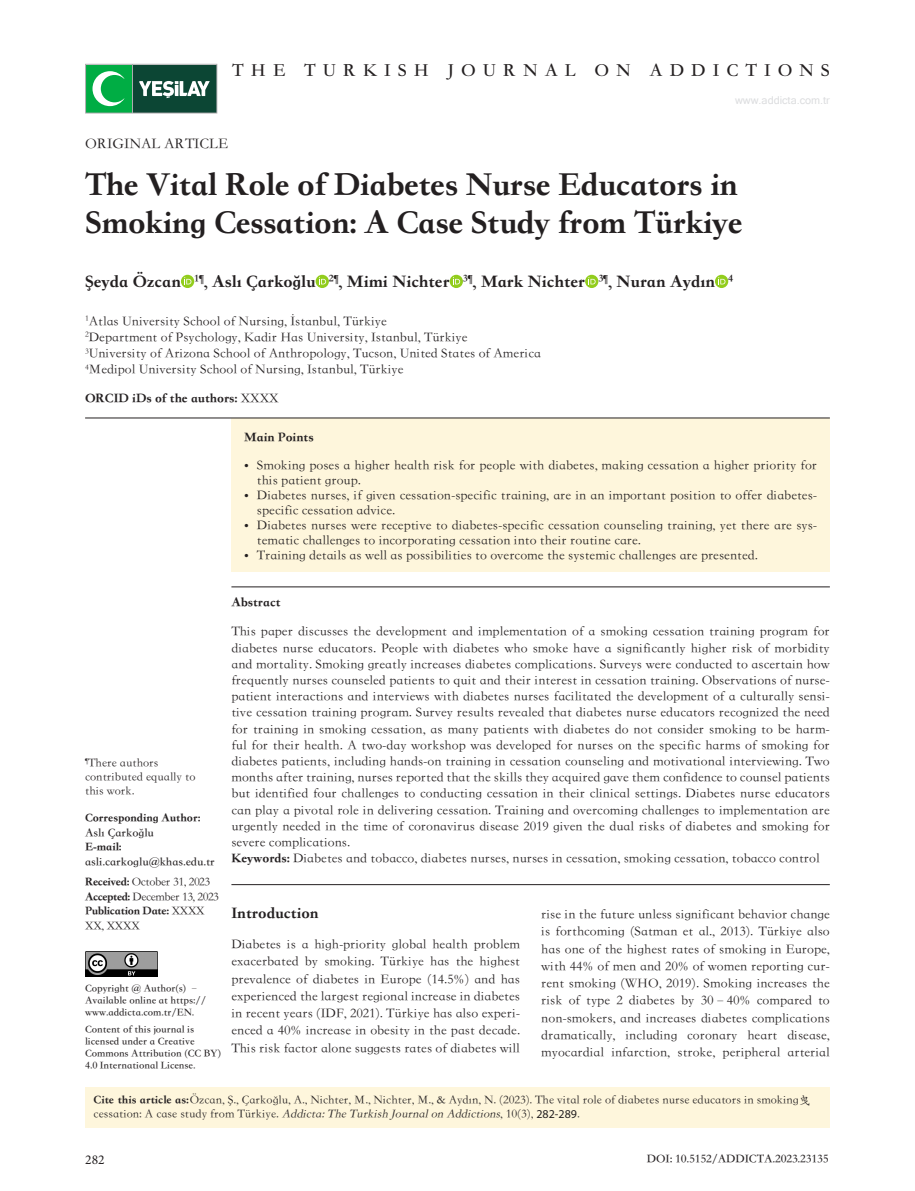
<style>
.page{position:relative;width:915px;height:1191px;background:#fff}
.page>*{position:absolute;margin:0;border:0;box-sizing:border-box;transform-origin:0 0}
.t1{font:900 34.5px/37.5px "ST Kaiti SC";letter-spacing:-.015em;color:#231f20}
.t2{font:700 18.6px "Kaiti SC";letter-spacing:.38em;color:#231f20}
.t3{font:900 18px "ST Kaiti SC";color:#231f20}
.t4{font:900 16.5px "ST Kaiti SC";color:#231f20}
.t5{font:15px "ST Kaiti SC";color:#231f20}
.t6{font:13.5px/16.2px "ST Kaiti SC";color:#231f20}
.t7{font:900 13.5px "ST Kaiti SC";color:#231f20}
.t8{font:13.5px "Minion Pro";color:#231f20}
.t9{font:12px/14.4px "ST Kaiti SC";color:#231f20}
.t10{font:12px/14.4px "ST Kaiti SC";letter-spacing:-.025em;color:#231f20}
.t11{font:700 12px "Kaiti SC";color:#231f20}
.t12{font:900 12px "ST Kaiti SC";color:#231f20}
.t13{font:10.8px "Microsoft Sans Serif";color:#dcdddf}
.t14{font:700 10.5px/12px "Kaiti SC";color:#231f20}
.s1{font-weight:400}
.s2{font-weight:900}
.s3{font-family:"Kaiti SC"}
.s4{font-style:italic}
.s5{font-family:"Myriad Pro"}
</style>
<div class="page">
<svg style="left:85px;top:64px;width:132px;height:49px;background:#35845d"></svg>
<div style="left:85px;top:1087px;width:744px;height:40px;background:#fef6dc"></div>
<div style="left:231px;top:418px;width:598px;height:43px;background:#fef6dc"></div>
<div style="left:231px;top:446px;width:598px;height:51px;background:#fef6dc"></div>
<div style="left:231px;top:476px;width:598px;height:51px;background:#fef6dc"></div>
<div style="left:231px;top:506px;width:598px;height:51px;background:#fef6dc"></div>
<div style="left:231px;top:536px;width:598px;height:36px;background:#fef6dc"></div>
<hr style="left:231px;top:586px;width:598px;height:1px;background:#231f20">
<hr style="left:231px;top:884px;width:598px;height:1px;background:#231f20">
<hr style="left:85px;top:417px;width:744px;height:1px;background:#231f20">
<svg style="left:181px;top:275px;width:13px;height:13px"></svg>
<svg style="left:184px;top:277px;width:7px;height:7px"></svg>
<svg style="left:315px;top:275px;width:14px;height:13px"></svg>
<svg style="left:319px;top:277px;width:7px;height:7px"></svg>
<svg style="left:449px;top:275px;width:14px;height:13px"></svg>
<svg style="left:453px;top:277px;width:7px;height:7px"></svg>
<svg style="left:585px;top:275px;width:13px;height:13px"></svg>
<svg style="left:588px;top:277px;width:7px;height:7px"></svg>
<svg style="left:714px;top:275px;width:14px;height:13px"></svg>
<svg style="left:718px;top:277px;width:7px;height:7px"></svg>
<img style="left:85px;top:951px;width:72px;height:25px">
<h2 class="t2" style="left:232px;top:60px;width:599px">THE TURKISH JOURNAL ON ADDICTIONS</h2>
<p class="t13" style="left:734px;top:94px;width:96px">www.addicta.com.tr</p>
<p class="t5" style="left:85px;top:135px;width:144px">ORIGINAL ARTICLE</p>
<h1 class="t1" style="left:85px;top:167px;width:658px">The Vital Role of Diabetes Nurse Educators in<br>Smoking Cessation: A Case Study from Türkiye</h1>
<h3 class="t3" style="left:85px;top:271px;width:649px">Şeyda Özcan <sup>1¶</sup>, Aslı Çarkoğlu <sup>2¶</sup>, Mimi Nichter <sup>3¶</sup>, Mark Nichter <sup>3¶</sup>, Nuran Aydın <sup>4</sup></h3>
<p class="t6" style="left:85px;top:313px;width:457px"><sup>1</sup>Atlas University School of Nursing, İstanbul, Türkiye<br><sup>2</sup>Department of Psychology, Kadir Has University, Istanbul, Türkiye<br><sup>3</sup>University of Arizona School of Anthropology, Tucson, United States of America <sup>4</sup>Medipol University School of Nursing, Istanbul, Türkiye</p>
<p class="t7" style="left:85px;top:391px;width:195px">ORCID iDs of the authors: <span class="s1">XXXX</span></p>
<p class="t9" style="left:85px;top:755px;width:112px"><sup>¶</sup>There authors contributed equally to this work.</p>
<p class="t12" style="left:85px;top:811px;width:117px">Corresponding Author:</p>
<p class="t11" style="left:85px;top:825px;width:70px">Aslı Çarkoğlu</p>
<p class="t12" style="left:85px;top:840px;width:38px">E-mail:</p>
<p class="t11" style="left:85px;top:854px;width:131px">asli.carkoglu@khas.edu.tr</p>
<p class="t10" style="left:85px;top:875px;width:135px"><span class="s2">Received:</span> October 31, 2023<br><span class="s2">Accepted:</span> December 13, 2023<br><span class="s2">Publication Date:</span> XXXX<br>XX, XXXX</p>
<p class="t14" style="left:85px;top:982px;width:122px">Copyright @ Author(s) –<br>Available online at https:// www.addicta.com.tr/EN.</p>
<p class="t14" style="left:85px;top:1023px;width:137px">Content of this journal is licensed under a Creative<br>Commons Attribution (CC BY)<br>4.0 International License.</p>
<p class="t7" style="left:244px;top:429px;width:71px">Main Points</p>
<p class="t6" style="left:257px;top:457px;width:561px;line-height:15px;text-indent:-13px">• Smoking poses a higher health risk for people with diabetes, making cessation a higher priority for this patient group.</p>
<p class="t6" style="left:257px;top:487px;width:561px;line-height:15px;text-indent:-13px">• Diabetes nurses, if given cessation-specific training, are in an important position to offer diabetes&shy;specific cessation advice.</p>
<p class="t6" style="left:257px;top:517px;width:561px;line-height:15px;text-indent:-13px">• Diabetes nurses were receptive to diabetes-specific cessation counseling training, yet there are sys&shy;tematic challenges to incorporating cessation into their routine care.</p>
<p class="t6" style="left:244px;top:547px;width:515px">• Training details as well as possibilities to overcome the systemic challenges are presented.</p>
<p class="t7" style="left:231px;top:595px;width:51px">Abstract</p>
<p class="t6" style="left:231px;top:623px;width:599px">This paper discusses the development and implementation of a smoking cessation training program for diabetes nurse educators. People with diabetes who smoke have a significantly higher risk of morbidity and mortality. Smoking greatly increases diabetes complications. Surveys were conducted to ascertain how frequently nurses counseled patients to quit and their interest in cessation training. Observations of nurse&shy;patient interactions and interviews with diabetes nurses facilitated the development of a culturally sensi&shy;tive cessation training program. Survey results revealed that diabetes nurse educators recognized the need for training in smoking cessation, as many patients with diabetes do not consider smoking to be harm&shy;ful for their health. A two-day workshop was developed for nurses on the specific harms of smoking for diabetes patients, including hands-on training in cessation counseling and motivational interviewing. Two months after training, nurses reported that the skills they acquired gave them confidence to counsel patients but identified four challenges to conducting cessation in their clinical settings. Diabetes nurse educators can play a pivotal role in delivering cessation. Training and overcoming challenges to implementation are urgently needed in the time of coronavirus disease 2019 given the dual risks of diabetes and smoking for severe complications.<br><span class="s2">Keywords:</span> Diabetes and tobacco, diabetes nurses, nurses in cessation, smoking cessation, tobacco control</p>
<p class="t4" style="left:231px;top:903px;width:89px">Introduction</p>
<p class="t6" style="left:231px;top:935px;width:290px;line-height:17.2px;text-align:justify">Diabetes is a high-priority global health problem exacerbated by smoking. Türkiye has the highest prevalence of diabetes in Europe (14.5%) and has experienced the largest regional increase in diabetes in recent years (IDF, 2021). Türkiye has also experi&shy;enced a 40% increase in obesity in the past decade.<br>This risk factor alone suggests rates of diabetes will</p>
<p class="t6" style="left:541px;top:905px;width:290px;line-height:17.2px;text-align:justify">rise in the future unless significant behavior change is forthcoming (Satman et al., 2013). Türkiye also has one of the highest rates of smoking in Europe, with 44% of men and 20% of women reporting cur&shy;rent smoking (WHO, 2019). Smoking increases the risk of type 2 diabetes by 30–40% compared to non-smokers, and increases diabetes complications dramatically, including coronary heart disease, myocardial infarction, stroke, peripheral arterial</p>
<p class="t9" style="left:94px;top:1093px;width:718px;line-height:14px"><span class="s2">Cite this article as:</span> Özcan, Ş., Çarkoğlu, A., Nichter, M., Nichter, M., &amp; Aydın, N. (2023). The vital role of diabetes nurse educators in smoking<span class="s3">曳</span>cessation: A case study from Türkiye. <span class="s4">Addicta:TheTurkish Journalon Addictions</span>, 10(3), <span class="s5">282-289</span>.</p>
<p class="t11" style="left:646px;top:1152px;width:183px">DOI: 10.5152/ADDICTA.2023.23135</p>
<p class="t8" style="left:85px;top:1150px;width:21px">282</p>
</div>
